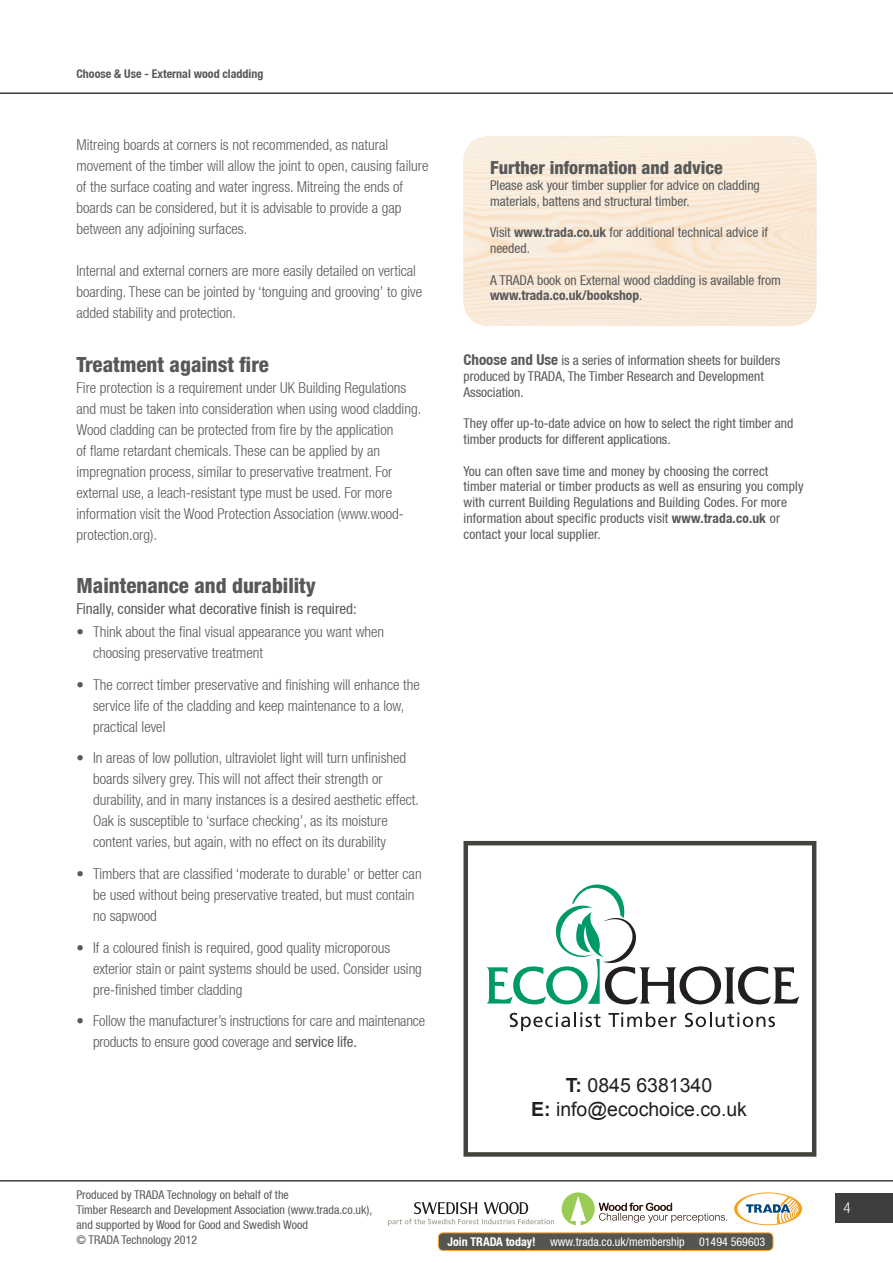
<style>
.page{position:relative;width:893px;height:1263px;background:#fff}
.page>*{position:absolute;margin:0;border:0;box-sizing:border-box;transform-origin:0 0}
.t1{font:55.05px "Friz Quadrata";letter-spacing:-.005em;color:#231f20}
.Heading_1{font:800 condensed 21px "Helvetica Neue LT Std";color:#57585a}
.Filing{font:19.5px "Arial";color:#231f20}
.Heading_2{font:800 condensed 18px "Helvetica Neue LT Std";color:#57585a}
.Body{font:300 condensed 15px/21px "Helvetica Neue";color:#57585a}
.Body-2{font:condensed 15px "Helvetica Neue";color:#57585a}
.t2{font:300 condensed 15px "Helvetica Neue";color:#fff}
.Back_page_standard_i{font:condensed 13.5px/15.8px "Helvetica Neue";letter-spacing:.01em;color:#57585a}
.Call_out_body{font:condensed 13.5px/15.8px "Helvetica Neue";color:#57585a}
.t3{font:condensed 12px/15px "Helvetica Neue";color:#57585a}
.t4{font:condensed 12px "Helvetica Neue";color:#fff}
.t5{font:700 condensed 12px "Helvetica Neue";color:#57585a}
.s1{font-weight:400}
.s2{font-weight:700}
.s3{font-weight:700;font-size:15px}
.s4{color:#009a6a}
</style>
<div class="page">
<div style="left:835px;top:1193px;width:58px;height:30px;background:#3e3e3f"></div>
<hr style="left:0;top:92px;width:893px;height:2px;background:#3e3e3f">
<hr style="left:0;top:1180px;width:893px;height:1px;background:#3e3e3f">
<svg style="left:734px;top:1192px;width:68px;height:33px"></svg>
<svg style="left:388px;top:1202px;width:166px;height:24px"></svg>
<svg style="left:562px;top:1192px;width:165px;height:33px"></svg>
<div style="left:438px;top:1233px;width:335px;height:17px;background:#565650;border-radius:5px"></div>
<div style="left:438px;top:1232px;width:335px;height:19px;border:1px solid #f6a01b;border-radius:5px"></div>
<img style="left:463px;top:136px;width:353px;height:190px">
<div style="left:463px;top:841px;width:353px;height:316px;border:4px solid #43433d"></div>
<svg style="left:555px;top:884px;width:81px;height:120px"></svg>
<svg style="left:510px;top:1012px;width:91px;height:19px"></svg>
<svg style="left:609px;top:1012px;width:67px;height:15px"></svg>
<svg style="left:685px;top:1012px;width:90px;height:15px"></svg>
<p class="t5" style="left:77px;top:67px;width:188px">Choose &amp; Use - External wood cladding</p>
<p class="Body" style="left:77px;top:134px;width:353px">Mitreing boards at corners is not recommended, as natural movement of the timber will allow the joint to open, causing failure of the surface coating and water ingress. Mitreing the ends of boards can be considered, but it is advisable to provide a gap between any adjoining surfaces.</p>
<p class="Body" style="left:77px;top:260px;width:347px">Internal and external corners are more easily detailed on vertical boarding. These can be jointed by ‘tonguing and grooving’ to give added stability and protection.</p>
<p class="Heading_1" style="left:77px;top:351px;width:194px">Treatment against fire</p>
<p class="Body" style="left:77px;top:377px;width:346px">Fire protection is a requirement under UK Building Regulations and must be taken into consideration when using wood cladding.<br>Wood cladding can be protected from fire by the application<br>of flame retardant chemicals. These can be applied by an impregnation process, similar to preservative treatment. For external use, a leach-resistant type must be used. For more information visit the Wood Protection Association (www.wood&shy;protection.org).</p>
<p class="Heading_1" style="left:77px;top:573px;width:241px">Maintenance and durability</p>
<p class="Body-2" style="left:77px;top:600px;width:282px">Finally, consider what decorative finish is required:</p>
<p class="Body" style="left:93px;top:621px;width:293px;text-indent:-16px">• Think about the final visual appearance you want when choosing preservative treatment</p>
<p class="Body" style="left:93px;top:674px;width:328px;text-indent:-16px">• The correct timber preservative and finishing will enhance the service life of the cladding and keep maintenance to a low, practical level</p>
<p class="Body" style="left:93px;top:747px;width:327px;text-indent:-16px">• In areas of low pollution, ultraviolet light will turn unfinished boards silvery grey. This will not affect their strength or durability, and in many instances is a desired aesthetic effect.<br>Oak is susceptible to ‘surface checking’, as its moisture content varies, but again, with no effect on its durability</p>
<p class="Body" style="left:93px;top:863px;width:330px;text-indent:-16px">• Timbers that are classified ‘moderate to durable’ or better can be used without being preservative treated, but must contain no sapwood</p>
<p class="Body" style="left:93px;top:937px;width:330px;text-indent:-16px">• If a coloured finish is required, good quality microporous exterior stain or paint systems should be used. Consider using pre-finished timber cladding</p>
<p class="Body" style="left:93px;top:1010px;width:334px;text-indent:-16px">• Follow the manufacturer’s instructions for care and maintenance products to ensure good coverage and <span class="s1">service life.</span></p>
<p class="Heading_2" style="left:490px;top:157px;width:234px">Further information and advice</p>
<p class="Call_out_body" style="left:490px;top:177px;width:271px">Please ask your timber supplier for advice on cladding materials, battens and structural timber.</p>
<p class="Call_out_body" style="left:490px;top:225px;width:279px">Visit <span class="s2">www.trada.co.uk</span> for additional technical advice if needed.</p>
<p class="Call_out_body" style="left:490px;top:272px;width:292px">A TRADA book on External wood cladding is available from <span class="s2">www.trada.co.uk/bookshop</span>.</p>
<p class="Back_page_standard_i" style="left:463px;top:352px;width:318px"><span class="s3">Choose and Use</span> is a series of information sheets for builders produced by TRADA, The Timber Research and Development<br>Association.</p>
<p class="Back_page_standard_i" style="left:463px;top:415px;width:331px">They offer up-to-date advice on how to select the right timber and timber products for different applications.</p>
<p class="Back_page_standard_i" style="left:463px;top:463px;width:342px">You can often save time and money by choosing the correct timber material or timber products as well as ensuring you comply with current Building Regulations and Building Codes. For more information about specific products visit <span class="s2">www.trada.co.uk</span> or contact your local supplier.</p>
<p class="t1" style="left:484px;top:955px;width:317px"><span class="s4">ECO</span> CHOICE</p>
<p class="Filing" style="left:566px;top:1072px;width:148px"><span class="s2">T:</span> 0845 6381340</p>
<p class="Filing" style="left:531px;top:1096px;width:217px"><span class="s2">E:</span> info@ecochoice.co.uk</p>
<p class="t3" style="left:77px;top:1187px;width:297px">Produced by TRADA Technology on behalf of the<br>Timber Research and Development Association (www.trada.co.uk), and supported by Wood for Good and Swedish Wood<br>© TRADA Technology 2012</p>
<p class="t4" style="left:447px;top:1235px;width:319px"><span class="s2">Join TRADA today!</span> www.trada.co.uk/membership 01494 569603</p>
<p class="t2" style="left:843px;top:1199px;width:9px">4</p>
</div>
